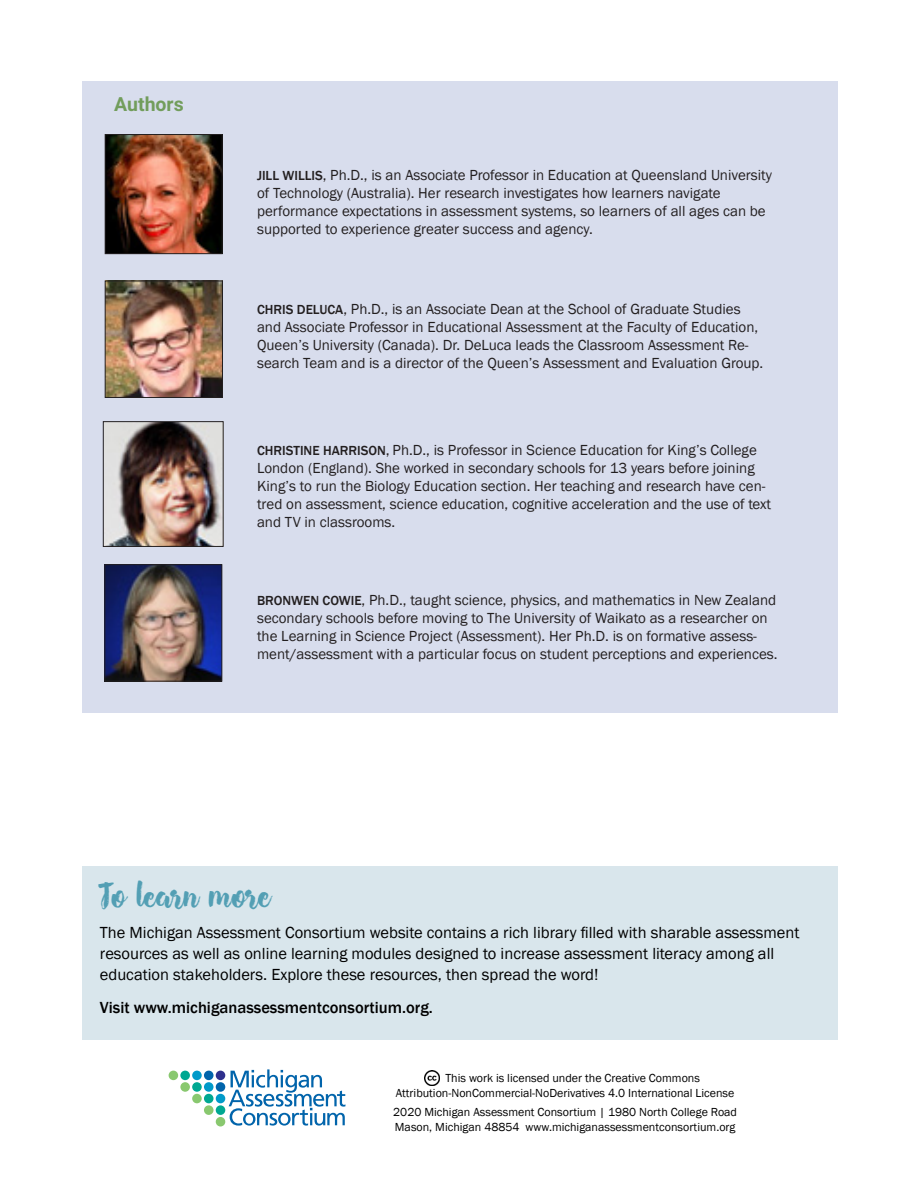
<style>
.page{position:relative;width:918px;height:1188px;background:#fff}
.page>*{position:absolute;margin:0;border:0;box-sizing:border-box;transform-origin:0 0}
.t1{font:33px "Hensa";color:#539fb4}
.t2{font:700 19.5px "Roboto";color:#729d5c}
.t3{font:16.5px/21px "Franklin Gothic";color:#000}
.t4{font:500 16.5px "Franklin Gothic";color:#000}
.t5{font:15px/18px "Franklin Gothic";color:#231f20}
.t6{font:12px/15px "Franklin Gothic";color:#000}
.s1{font-weight:500;font-size:13.5px}
</style>
<div class="page">
<div style="left:82px;top:81px;width:756px;height:632px;background:#d8dded"></div>
<div style="left:169px;top:1071px;width:9px;height:9px;background:#89c86f;border-radius:50%"></div>
<div style="left:180px;top:1071px;width:10px;height:9px;background:#00a892;border-radius:50%"></div>
<div style="left:180px;top:1082px;width:10px;height:10px;background:#89c86f;border-radius:50%"></div>
<div style="left:192px;top:1071px;width:10px;height:9px;background:#009ac9;border-radius:50%"></div>
<div style="left:192px;top:1082px;width:10px;height:10px;background:#00a892;border-radius:50%"></div>
<div style="left:192px;top:1094px;width:10px;height:9px;background:#89c86f;border-radius:50%"></div>
<div style="left:204px;top:1071px;width:10px;height:9px;background:#0164ab;border-radius:50%"></div>
<div style="left:204px;top:1082px;width:10px;height:10px;background:#009ac9;border-radius:50%"></div>
<div style="left:204px;top:1094px;width:10px;height:9px;background:#00a892;border-radius:50%"></div>
<div style="left:204px;top:1105px;width:10px;height:10px;background:#89c86f;border-radius:50%"></div>
<div style="left:216px;top:1071px;width:9px;height:9px;background:#2f308d;border-radius:50%"></div>
<div style="left:216px;top:1082px;width:9px;height:10px;background:#0164ab;border-radius:50%"></div>
<div style="left:216px;top:1094px;width:9px;height:9px;background:#009ac9;border-radius:50%"></div>
<div style="left:216px;top:1105px;width:9px;height:10px;background:#00a892;border-radius:50%"></div>
<div style="left:216px;top:1117px;width:9px;height:9px;background:#89c86f;border-radius:50%"></div>
<svg style="left:229px;top:1069px;width:116px;height:57px"></svg>
<img style="left:107px;top:566px;width:113px;height:113px">
<div style="left:105px;top:564px;width:117px;height:117px;border:1px solid #231f20"></div>
<img style="left:107px;top:136px;width:113px;height:116px">
<div style="left:105px;top:134px;width:117px;height:120px;border:1px solid #231f20"></div>
<img style="left:107px;top:283px;width:114px;height:113px">
<div style="left:105px;top:281px;width:118px;height:117px;border:1px solid #231f20"></div>
<img style="left:105px;top:423px;width:116px;height:122px">
<div style="left:103px;top:421px;width:120px;height:126px;border:1px solid #231f20"></div>
<div style="left:82px;top:866px;width:756px;height:174px;background:#d9e6ec"></div>
<img style="left:424px;top:1071px;width:15px;height:15px">
<p class="t2" style="left:114px;top:90px;width:71px">Authors</p>
<p class="t5" style="left:257px;top:166px;width:517px"><span class="s1">JILL WILLIS</span>, Ph.D., is an Associate Professor in Education at Queensland University of Technology (Australia). Her research investigates how learners navigate performance expectations in assessment systems, so learners of all ages can be supported to experience greater success and agency.</p>
<p class="t5" style="left:257px;top:300px;width:508px"><span class="s1">CHRIS DELUCA</span>, Ph.D., is an Associate Dean at the School of Graduate Studies and Associate Professor in Educational Assessment at the Faculty of Education, Queen’s University (Canada). Dr. DeLuca leads the Classroom Assessment Re&shy;search Team and is a director of the Queen’s Assessment and Evaluation Group.</p>
<p class="t5" style="left:257px;top:441px;width:516px"><span class="s1">CHRISTINE HARRISON,</span> Ph.D., is Professor in Science Education for King’s College London (England). She worked in secondary schools for 13 years before joining King’s to run the Biology Education section. Her teaching and research have cen&shy;tred on assessment, science education, cognitive acceleration and the use of text and TV in classrooms.</p>
<p class="t5" style="left:257px;top:591px;width:522px"><span class="s1">BRONWEN COWIE</span>, Ph.D., taught science, physics, and mathematics in New Zealand secondary schools before moving to The University of Waikato as a researcher on the Learning in Science Project (Assessment). Her Ph.D. is on formative assess&shy;ment/assessment with a particular focus on student perceptions and experiences.</p>
<p class="t1" style="left:100px;top:881px;width:173px">To learn more</p>
<p class="t3" style="left:100px;top:922px;width:701px">The Michigan Assessment Consortium website contains a rich library filled with sharable assessment resources as well as online learning modules designed to increase assessment literacy among all education stakeholders. Explore these resources, then spread the word!</p>
<p class="t4" style="left:100px;top:997px;width:335px">Visit www.michiganassessmentconsortium.org.</p>
<p class="t6" style="left:396px;top:1071px;width:340px;text-indent:49px">This work is licensed under the Creative Commons<br>Attribution-NonCommercial-NoDerivatives 4.0 International License</p>
<p class="t6" style="left:393px;top:1105px;width:345px">2020 Michigan Assessment Consortium | 1980 North College Road<br>Mason, Michigan 48854 www.michiganassessmentconsortium.org</p>
</div>
